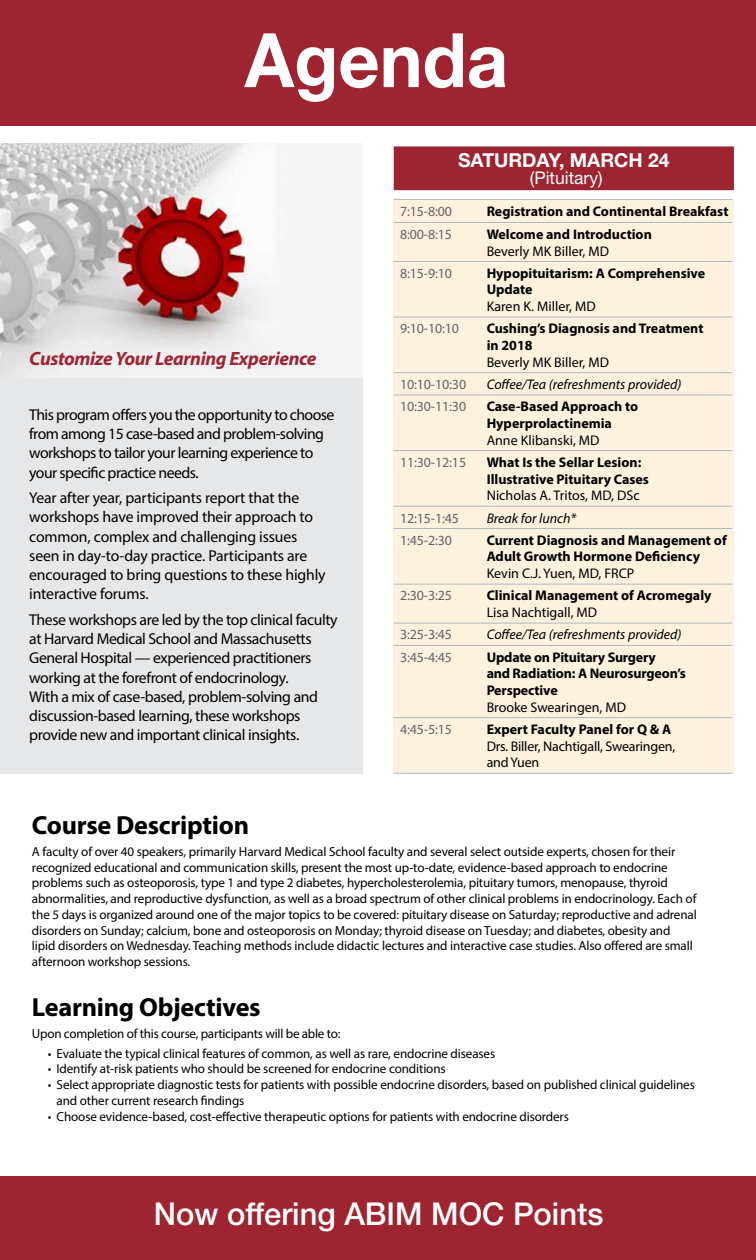
<style>
.page{position:relative;width:756px;height:1260px;background:#fff}
.page>*{position:absolute;margin:0;border:0;box-sizing:border-box;transform-origin:0 0}
.t1{font:700 75.25px "Helvetica Neue LT Std";color:#fff;scale:.96 1}
.t2{font:500 31.5px "Helvetica Neue LT Std";color:#fff}
.t3{font:700 26.25px "Myriad Pro";letter-spacing:-.01em;color:#000}
.t4{font:italic 700 19.25px "Myriad Pro";letter-spacing:-.02em;color:#9e2432}
.t5{font:700 19.25px "Helvetica Neue LT Std";color:#fff}
.t6{font:17.5px "Helvetica Neue LT Std";color:#fff}
.t7{font:15.75px/19.2px "Myriad Pro";letter-spacing:-.025em;color:#000}
.t8{font:700 14px/16.6px "Myriad Pro";color:#000}
.t9{font:14px/16.6px "Myriad Pro";color:#000}
.t10{font:14px "Myriad Pro";letter-spacing:-.01em;color:#636466}
.t11{font:italic 14px "Myriad Pro";color:#000}
.t12{font:13.12px/15.8px "Myriad Pro";letter-spacing:-.01em;color:#000}
</style>
<div class="page">
<div style="left:0;top:1177px;width:756px;height:83px;background:#9e2432"></div>
<div style="left:394px;top:199px;width:340px;height:575px;background:#fef1de"></div>
<div style="left:0;top:145px;width:362px;height:629px;background:#e6e7e8"></div>
<div style="left:0;top:0;width:756px;height:125px;background:#9e2432"></div>
<div style="left:394px;top:146px;width:340px;height:44px;background:#9e2432"></div>
<hr style="left:394px;top:222px;width:86px;height:1px;background:#b2b7bf">
<hr style="left:480px;top:222px;width:252px;height:1px;background:#b2b7bf">
<hr style="left:394px;top:261px;width:86px;height:1px;background:#b2b7bf">
<hr style="left:480px;top:261px;width:252px;height:1px;background:#b2b7bf">
<hr style="left:394px;top:317px;width:86px;height:1px;background:#b2b7bf">
<hr style="left:480px;top:317px;width:252px;height:1px;background:#b2b7bf">
<hr style="left:394px;top:372px;width:86px;height:1px;background:#b2b7bf">
<hr style="left:480px;top:372px;width:252px;height:1px;background:#b2b7bf">
<hr style="left:394px;top:395px;width:86px;height:1px;background:#b2b7bf">
<hr style="left:480px;top:395px;width:252px;height:1px;background:#b2b7bf">
<hr style="left:394px;top:450px;width:86px;height:1px;background:#b2b7bf">
<hr style="left:480px;top:450px;width:252px;height:1px;background:#b2b7bf">
<hr style="left:394px;top:506px;width:86px;height:1px;background:#b2b7bf">
<hr style="left:480px;top:506px;width:252px;height:1px;background:#b2b7bf">
<hr style="left:394px;top:528px;width:86px;height:1px;background:#b2b7bf">
<hr style="left:480px;top:528px;width:252px;height:1px;background:#b2b7bf">
<hr style="left:394px;top:584px;width:86px;height:1px;background:#b2b7bf">
<hr style="left:480px;top:584px;width:252px;height:1px;background:#b2b7bf">
<hr style="left:394px;top:623px;width:86px;height:1px;background:#b2b7bf">
<hr style="left:480px;top:623px;width:252px;height:1px;background:#b2b7bf">
<hr style="left:394px;top:645px;width:86px;height:1px;background:#b2b7bf">
<hr style="left:480px;top:645px;width:252px;height:1px;background:#b2b7bf">
<hr style="left:394px;top:717px;width:86px;height:1px;background:#b2b7bf">
<hr style="left:480px;top:717px;width:252px;height:1px;background:#b2b7bf">
<hr style="left:394px;top:199px;width:86px;height:1px;background:#b2b7bf">
<hr style="left:480px;top:199px;width:252px;height:1px;background:#b2b7bf">
<hr style="left:394px;top:773px;width:86px;height:1px;background:#b2b7bf">
<hr style="left:480px;top:773px;width:252px;height:1px;background:#b2b7bf">
<img style="left:0;top:144px;width:362px;height:234px">
<h1 class="t1" style="left:245px;top:14px;width:276px">Agenda</h1>
<h3 class="t4" style="left:29px;top:346px;width:289px">Customize Your Learning Experience</h3>
<p class="t7" style="left:29px;top:405px;width:307px">This program offers you the opportunity to choose from among 15 case-based and problem-solving workshops to tailor your learning experience to your specific practice needs.</p>
<p class="t7" style="left:29px;top:488px;width:298px">Year after year, participants report that the workshops have improved their approach to common, complex and challenging issues seen in day-to-day practice. Participants are encouraged to bring questions to these highly interactive forums.</p>
<p class="t7" style="left:29px;top:610px;width:310px">These workshops are led by the top clinical faculty at Harvard Medical School and Massachusetts General Hospital — experienced practitioners working at the forefront of endocrinology.<br>With a mix of case-based, problem-solving and discussion-based learning, these workshops provide new and important clinical insights.</p>
<h3 class="t5" style="left:458px;top:148px;width:213px">SATURDAY, MARCH 24</h3>
<h3 class="t6" style="left:530px;top:167px;width:74px">(Pituitary)</h3>
<p class="t10" style="left:400px;top:203px;width:54px">7:15-8:00</p>
<p class="t8" style="left:487px;top:203px;width:243px">Registration and Continental Breakfast</p>
<p class="t10" style="left:400px;top:226px;width:54px">8:00-8:15</p>
<p class="t8" style="left:487px;top:225px;width:167px">Welcome and Introduction</p>
<p class="t9" style="left:487px;top:242px;width:124px">Beverly MK Biller, MD</p>
<p class="t10" style="left:400px;top:265px;width:54px">8:15-9:10</p>
<p class="t8" style="left:487px;top:264px;width:220px">Hypopituitarism: A Comprehensive<br>Update</p>
<p class="t9" style="left:487px;top:298px;width:111px">Karen K. Miller, MD</p>
<p class="t10" style="left:400px;top:320px;width:61px">9:10-10:10</p>
<p class="t8" style="left:487px;top:320px;width:218px">Cushing’s Diagnosis and Treatment in 2018</p>
<p class="t9" style="left:487px;top:353px;width:124px">Beverly MK Biller, MD</p>
<p class="t10" style="left:400px;top:376px;width:68px">10:10-10:30</p>
<p class="t11" style="left:487px;top:376px;width:196px">Coffee/Tea (refreshments provided)</p>
<p class="t10" style="left:400px;top:398px;width:68px">10:30-11:30</p>
<p class="t8" style="left:487px;top:398px;width:153px">Case-Based Approach to<br>Hyperprolactinemia</p>
<p class="t9" style="left:487px;top:431px;width:114px">Anne Klibanski, MD</p>
<p class="t10" style="left:400px;top:454px;width:68px">11:30-12:15</p>
<p class="t8" style="left:487px;top:453px;width:164px">What Is the Sellar Lesion:<br>Illustrative Pituitary Cases</p>
<p class="t9" style="left:487px;top:487px;width:155px">Nicholas A. Tritos, MD, DSc</p>
<p class="t10" style="left:400px;top:509px;width:61px">12:15-1:45</p>
<p class="t11" style="left:487px;top:509px;width:91px">Break for lunch*</p>
<p class="t10" style="left:400px;top:532px;width:54px">1:45-2:30</p>
<p class="t8" style="left:487px;top:531px;width:242px">Current Diagnosis and Management of<br>Adult Growth Hormone Deficiency</p>
<p class="t9" style="left:487px;top:565px;width:149px">Kevin C.J. Yuen, MD, FRCP</p>
<p class="t10" style="left:400px;top:587px;width:54px">2:30-3:25</p>
<p class="t8" style="left:487px;top:587px;width:226px">Clinical Management of Acromegaly</p>
<p class="t9" style="left:487px;top:604px;width:112px">Lisa Nachtigall, MD</p>
<p class="t10" style="left:400px;top:626px;width:54px">3:25-3:45</p>
<p class="t11" style="left:487px;top:626px;width:196px">Coffee/Tea (refreshments provided)</p>
<p class="t10" style="left:400px;top:648px;width:54px">3:45-4:45</p>
<p class="t8" style="left:487px;top:648px;width:201px">Update on Pituitary Surgery<br>and Radiation: A Neurosurgeon’s<br>Perspective</p>
<p class="t9" style="left:487px;top:698px;width:141px">Brooke Swearingen, MD</p>
<p class="t10" style="left:400px;top:721px;width:54px">4:45-5:15</p>
<p class="t8" style="left:487px;top:720px;width:186px">Expert Faculty Panel for Q &amp; A</p>
<p class="t9" style="left:487px;top:737px;width:190px">Drs. Biller, Nachtigall, Swearingen, and Yuen</p>
<h3 class="t3" style="left:32px;top:808px;width:219px">Course Description</h3>
<p class="t12" style="left:32px;top:843px;width:666px">A faculty of over 40 speakers, primarily Harvard Medical School faculty and several select outside experts, chosen for their recognized educational and communication skills, present the most up-to-date, evidence-based approach to endocrine problems such as osteoporosis, type 1 and type 2 diabetes, hypercholesterolemia, pituitary tumors, menopause, thyroid abnormalities, and reproductive dysfunction, as well as a broad spectrum of other clinical problems in endocrinology. Each of the 5 days is organized around one of the major topics to be covered: pituitary disease on Saturday; reproductive and adrenal disorders on Sunday; calcium, bone and osteoporosis on Monday; thyroid disease on Tuesday; and diabetes, obesity and lipid disorders on Wednesday. Teaching methods include didactic lectures and interactive case studies. Also offered are small afternoon workshop sessions.</p>
<h3 class="t3" style="left:32px;top:990px;width:230px">Learning Objectives</h3>
<p class="t12" style="left:32px;top:1026px;width:310px">Upon completion of this course, participants will be able to:</p>
<p class="t12" style="left:48px;top:1045px;width:449px">• Evaluate the typical clinical features of common, as well as rare, endocrine diseases</p>
<p class="t12" style="left:48px;top:1061px;width:400px">• Identify at-risk patients who should be screened for endocrine conditions</p>
<p class="t12" style="left:57px;top:1077px;width:640px;text-indent:-9px">• Select appropriate diagnostic tests for patients with possible endocrine disorders, based on published clinical guidelines and other current research findings</p>
<p class="t12" style="left:48px;top:1108px;width:523px">• Choose evidence-based, cost-effective therapeutic options for patients with endocrine disorders</p>
<h2 class="t2" style="left:154px;top:1195px;width:451px">Now offering ABIM MOC Points</h2>
</div>
